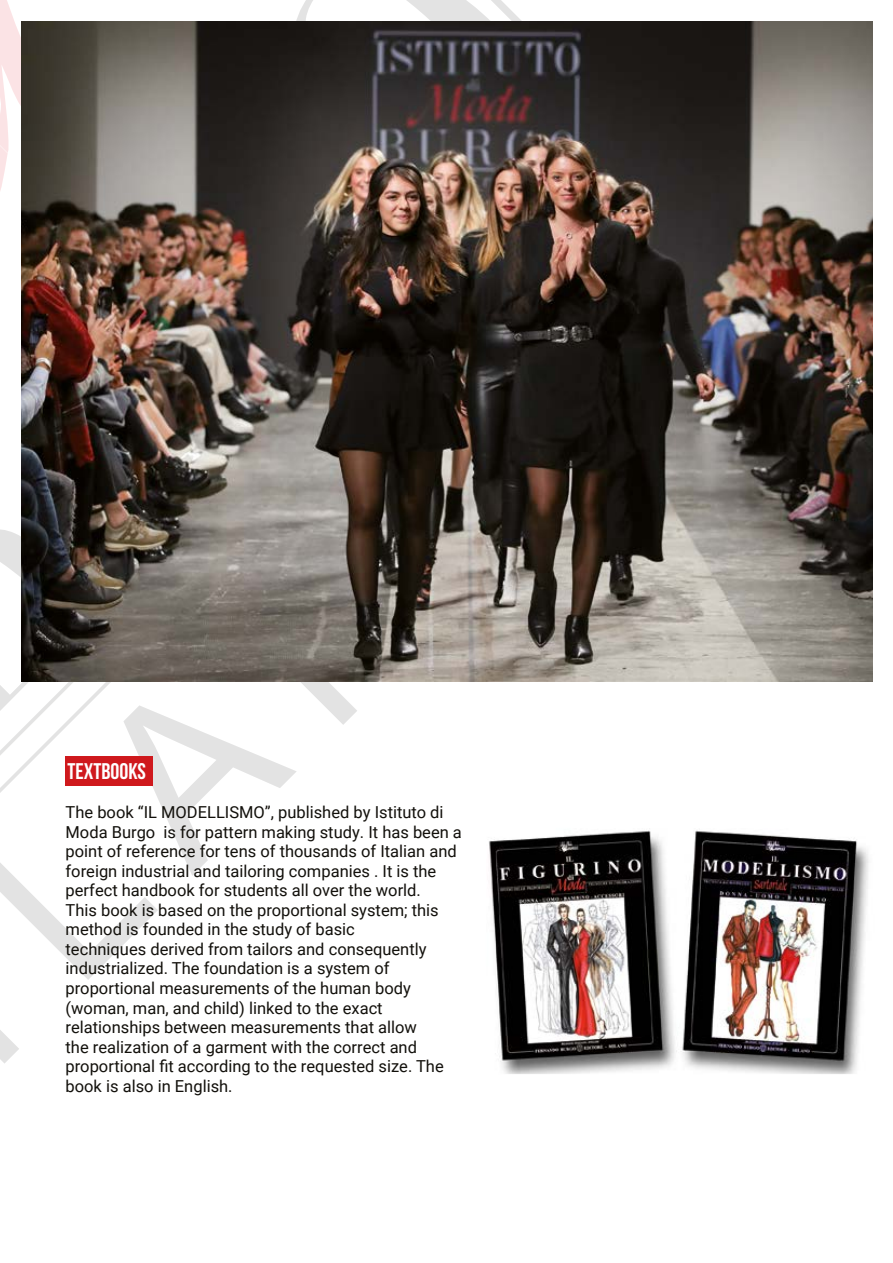
<style>
.page{position:relative;width:893px;height:1263px;background:#fff}
.page>*{position:absolute;margin:0;border:0;box-sizing:border-box;transform-origin:0 0}
.t1{font:220.65px "Arial";color:#000}
.t2{font:700 22.5px "Bebas Neue";color:#fff}
.t3{font:16.5px/19.5px "Roboto";color:#12100b}
</style>
<div class="page">
<svg style="left:0;top:0;width:72px;height:122px"></svg>
<svg style="left:0;top:122px;width:650px;height:671px"></svg>
<img style="left:489px;top:830px;width:380px;height:243px">
<div style="left:66px;top:756px;width:87px;height:29px;background:#cf191d"></div>
<img style="left:21px;top:22px;width:852px;height:659px">
<h1 class="t1" style="left:-86px;top:829px;width:754px;rotate:-45deg">L A N O</h1>
<h2 class="t2" style="left:68px;top:758px;width:80px">TEXTBOOKS</h2>
<p class="t3" style="left:66px;top:802px;width:398px">The book “IL MODELLISMO”, published by Istituto di Moda Burgo is for pattern making study. It has been a point of reference for tens of thousands of Italian and foreign industrial and tailoring companies . It is the perfect handbook for students all over the world.<br>This book is based on the proportional system; this method is founded in the study of basic<br>techniques derived from tailors and consequently industrialized. The foundation is a system of proportional measurements of the human body (woman, man, and child) linked to the exact relationships between measurements that allow<br>the realization of a garment with the correct and proportional fit according to the requested size. The book is also in English.</p>
</div>
